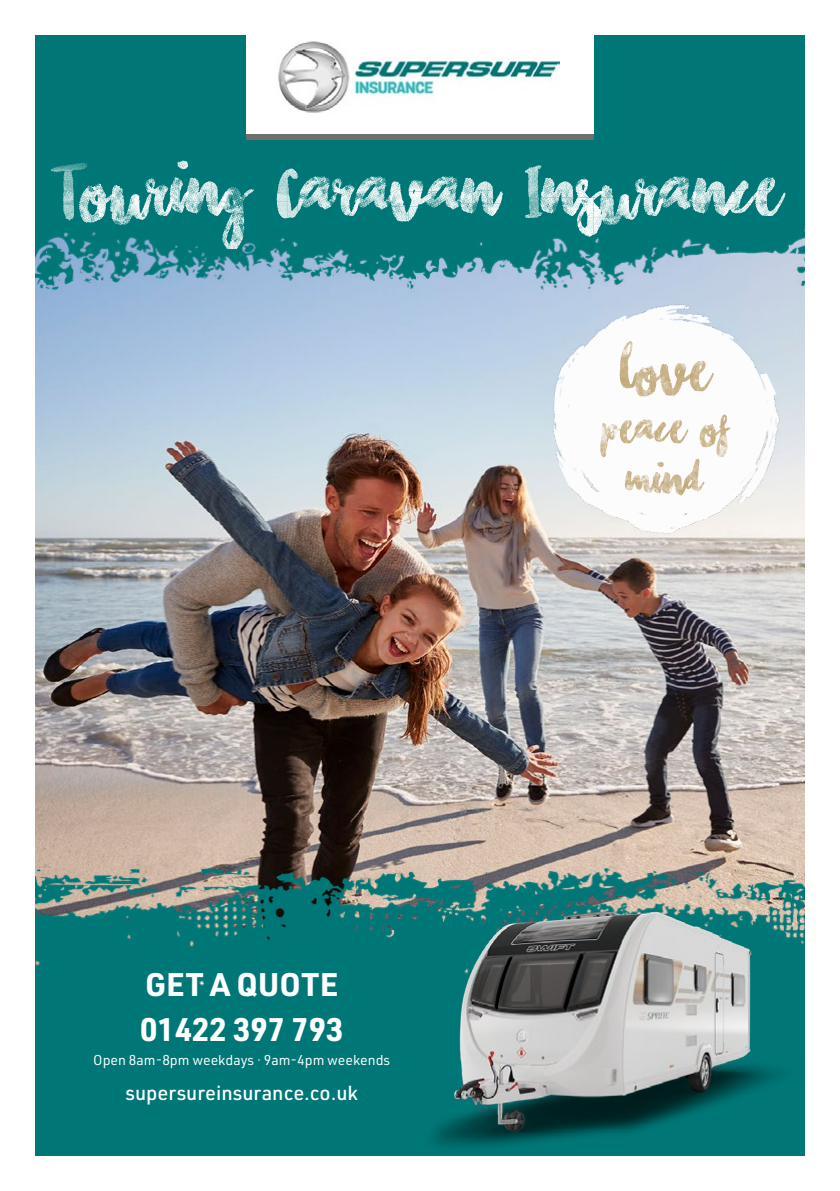
<style>
.page{position:relative;width:840px;height:1191px;background:#fff}
.page>*{position:absolute;margin:0;border:0;box-sizing:border-box;transform-origin:0 0}
.t1{font:76px "Chasing Embers Two";color:#c1a879}
.t2{font:58px/52px "Chasing Embers Two";color:#c1a879;text-align:center}
.t3{font:700 32px "URWDIN";color:#fff}
.t4{font:500 20px "URWDIN";color:#fff}
.t5{font:14px "URWDIN";color:#fff}
</style>
<div class="page">
<img style="left:35px;top:310px;width:770px;height:549px">
<img style="left:35px;top:859px;width:770px;height:297px">
<img style="left:35px;top:35px;width:770px;height:275px">
<div style="left:246px;top:0;width:347px;height:134px;background:#fff"></div>
<img style="left:278px;top:41px;width:281px;height:71px">
<img style="left:513px;top:272px;width:292px;height:293px">
<svg style="left:35px;top:130px;width:770px;height:120px;background:#298b8b"></svg>
<img style="left:420px;top:911px;width:385px;height:245px">
<p class="t3" style="left:145px;top:962px;width:195px">GET A QUOTE</p>
<p class="t3" style="left:140px;top:1007px;width:204px">01422 397 793</p>
<p class="t5" style="left:93px;top:1051px;width:298px">Open 8am-8pm weekdays · 9am-4pm weekends</p>
<p class="t4" style="left:125px;top:1079px;width:234px">supersureinsurance.co.uk</p>
<p class="t1" style="left:619px;top:338px;width:92px">love</p>
<p class="t2" style="left:602px;top:408px;width:128px">peace of mind</p>
</div>
